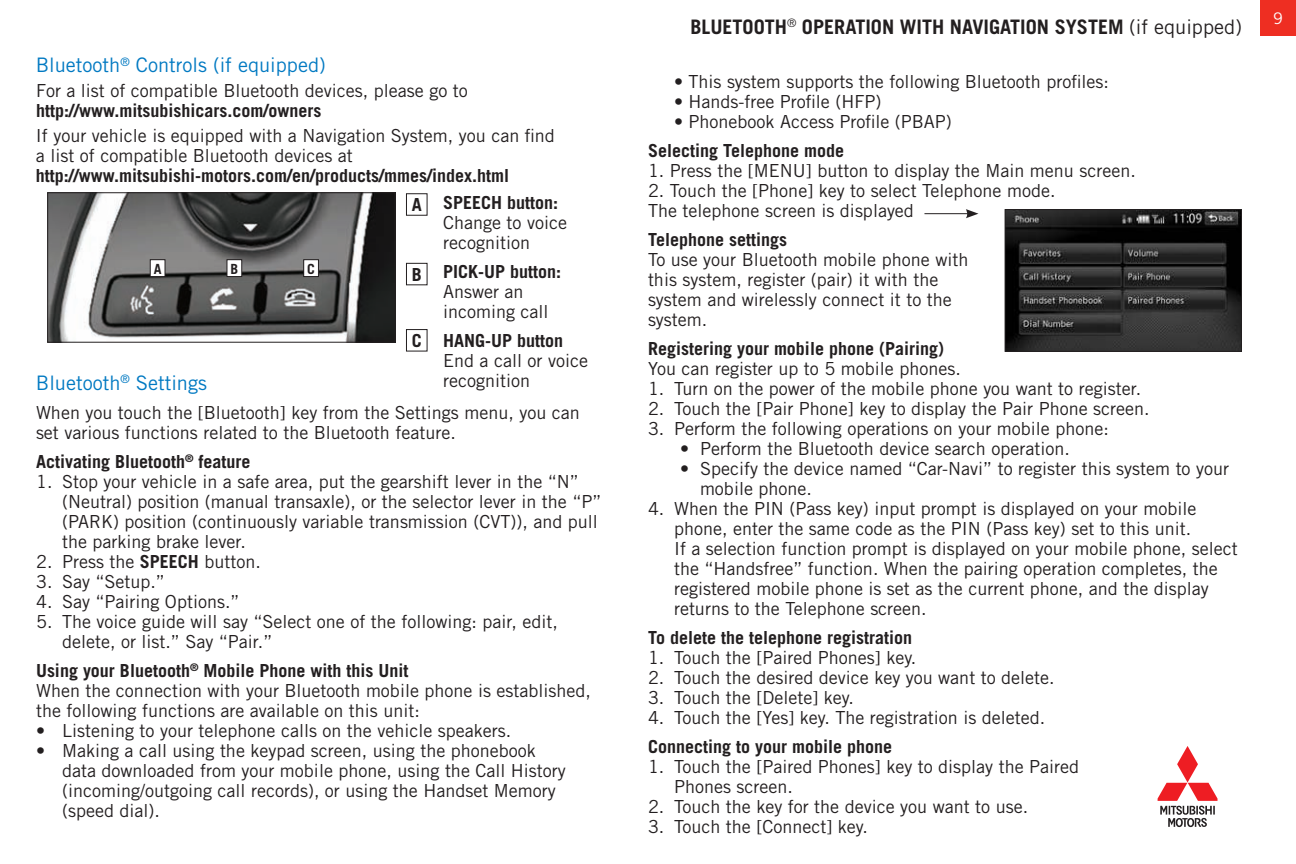
<style>
.page{position:relative;width:1296px;height:864px;background:#fff}
.page>*{position:absolute;margin:0;border:0;box-sizing:border-box;transform-origin:0 0}
.t1{font:700 20px "Trade Gothic";color:#231f20}
.t2{font:20px "Trade Gothic";color:#0079c2}
.t3{font:18px/20px "Trade Gothic";color:#231f20}
.t4{font:700 18px "Trade Gothic";color:#231f20}
.t5{font:16px "Trade Gothic";color:#fff}
.t6{font:700 14px "Trade Gothic";color:#231f20}
.s1{font-weight:700}
.s2{font-weight:400}
</style>
<div class="page">
<svg style="left:1158px;top:746px;width:60px;height:81px"></svg>
<div style="left:1260px;top:0;width:36px;height:36px;background:#ee2e22"></div>
<div style="left:406px;top:193px;width:22px;height:23px;border:1px solid #231f20"></div>
<div style="left:406px;top:263px;width:22px;height:22px;border:1px solid #231f20"></div>
<div style="left:406px;top:329px;width:22px;height:23px;border:1px solid #231f20"></div>
<img style="left:49px;top:194px;width:345px;height:147px">
<div style="left:47px;top:192px;width:349px;height:151px;border:1px solid #231f20"></div>
<div style="left:150px;top:260px;width:15px;height:17px;background:#fff"></div>
<div style="left:150px;top:259px;width:16px;height:18px;border:1px solid #231f20"></div>
<div style="left:227px;top:260px;width:15px;height:17px;background:#fff"></div>
<div style="left:226px;top:259px;width:16px;height:18px;border:1px solid #231f20"></div>
<div style="left:304px;top:260px;width:14px;height:17px;background:#fff"></div>
<div style="left:303px;top:259px;width:16px;height:18px;border:1px solid #231f20"></div>
<hr style="left:924px;top:213px;width:45px;height:1px;background:#231f20">
<svg style="left:966px;top:209px;width:12px;height:9px"></svg>
<img style="left:1007px;top:211px;width:233px;height:139px">
<div style="left:1005px;top:209px;width:237px;height:143px;border:1px solid #231f20"></div>
<p class="t2" style="left:36px;top:53px;width:291px">B luetooth<sup>®</sup> Controls (if equipped)</p>
<p class="t3" style="left:36px;top:81px;width:433px">For a list of compatible B luetooth devices, please go to</p>
<p class="t4" style="left:36px;top:100px;width:287px">http://www.mitsubishicars.com/owners</p>
<p class="t3" style="left:36px;top:125px;width:520px">If your vehicle is equipped with a Navigation System, you can find a list of compatible B luetooth devices at</p>
<p class="t4" style="left:36px;top:164px;width:475px">http://www.mitsubishi-motors.com/en/products/mmes/index.html</p>
<p class="t4" style="left:443px;top:192px;width:117px">SPEECH button:</p>
<p class="t3" style="left:443px;top:213px;width:125px">Change to voice recognition</p>
<p class="t4" style="left:443px;top:261px;width:120px">PICK-UP button:</p>
<p class="t3" style="left:443px;top:282px;width:107px">Answer an incoming call</p>
<p class="t4" style="left:443px;top:330px;width:122px">HANG-UP button</p>
<p class="t3" style="left:443px;top:351px;width:146px">End a call or voice recognition</p>
<p class="t4" style="left:412px;top:194px;width:12px">A</p>
<p class="t6" style="left:154px;top:260px;width:9px">A</p>
<p class="t6" style="left:230px;top:260px;width:9px">B</p>
<p class="t6" style="left:307px;top:260px;width:9px">C</p>
<p class="t4" style="left:412px;top:264px;width:12px">B</p>
<p class="t4" style="left:412px;top:330px;width:12px">C</p>
<p class="t2" style="left:36px;top:371px;width:172px">B luetooth<sup>®</sup> Settings</p>
<p class="t3" style="left:36px;top:402px;width:545px">When you touch the [B luetooth] key from the Settings menu, you can set various functions related to the B luetooth feature.</p>
<p class="t4" style="left:36px;top:450px;width:216px">Activating Bluetooth<sup>®</sup> feature</p>
<p class="t3" style="left:62px;top:471px;width:541px;text-indent:-26px">1. Stop your vehicle in a safe area, put the gearshift lever in the “N ” (Neutral) position (manual transaxle), or the selector lever in the “P” (PARK) position (continuously variable transmission (CVT)), and pull the parking brake lever.</p>
<p class="t3" style="left:36px;top:551px;width:226px">2. Press the <span class="s1">SPEECH</span> button.</p>
<p class="t3" style="left:36px;top:571px;width:130px">3. Say “Setup.”</p>
<p class="t3" style="left:36px;top:591px;width:205px">4. Say “Pairing Options.”</p>
<p class="t3" style="left:62px;top:611px;width:497px;text-indent:-26px">5. The voice guide will say “Select one of the following: pair, edit, delete, or list.” Say “Pair.”</p>
<p class="t3" style="left:36px;top:660px;width:556px"><span class="s1">Using your Bluetooth</span><sup>®</sup> <span class="s1">Mobile Phone with this Unit<br></span>When the connection with your B luetooth mobile phone is established, the following functions are available on this unit:</p>
<p class="t3" style="left:36px;top:720px;width:477px">• Listening to your telephone calls on the vehicle speakers.</p>
<p class="t3" style="left:62px;top:740px;width:505px;text-indent:-26px">• Making a call using the keypad screen, using the phonebook data downloaded from your mobile phone, using the Call H istory (incoming/outgoing call records), or using the H andset M emory (speed dial).</p>
<p class="t1" style="left:690px;top:14px;width:553px">BLUETOOTH<sup>®</sup> OPERATION WITH NAVIGATION SYSTEM <span class="s2">(if equipped)</span></p>
<p class="t3" style="left:674px;top:71px;width:436px">• This system supports the following Bluetooth profiles:</p>
<p class="t3" style="left:674px;top:91px;width:209px">• Hands-free Profile (HFP)</p>
<p class="t3" style="left:674px;top:111px;width:279px">• Phonebook Access Profile (PBAP)</p>
<p class="t4" style="left:648px;top:140px;width:198px">Selecting Telephone mode</p>
<p class="t3" style="left:648px;top:160px;width:119px">1. Press the [MEN</p>
<p class="t3" style="left:793px;top:160px;width:344px">U] button to display the Main menu screen.</p>
<p class="t3" style="left:648px;top:180px;width:409px">2. Touch the [Phone] key to select Telephone mode.<br>The telephone screen is displayed</p>
<p class="t4" style="left:648px;top:229px;width:141px">Telephone settings</p>
<p class="t3" style="left:648px;top:249px;width:322px">To use your B luetooth mobile phone with this system, register (pair) it with the system and wirelessly connect it to the system.</p>
<p class="t4" style="left:648px;top:338px;width:298px">Registering your mobile phone (Pairing)</p>
<p class="t3" style="left:648px;top:358px;width:314px">You can register up to 5 mobile phones.</p>
<p class="t3" style="left:648px;top:378px;width:495px">1. Turn on the power of the mobile phone you want to register.</p>
<p class="t3" style="left:648px;top:398px;width:503px">2. Touch the [Pair Phone] key to display the Pair Phone screen.</p>
<p class="t3" style="left:648px;top:418px;width:462px">3. Perform the following operations on your mobile phone:</p>
<p class="t3" style="left:680px;top:438px;width:391px">• Perform the Bluetooth device search operation.</p>
<p class="t3" style="left:700px;top:458px;width:531px;text-indent:-20px">• Specify the device named “Car-Navi” to register this system to your mobile phone.</p>
<p class="t3" style="left:674px;top:498px;width:565px;text-indent:-26px">4. When the PIN (Pass key) input prompt is displayed on your mobile phone, enter the same code as the PIN (Pass key) set to this unit.<br>If a selection function prompt is displayed on your mobile phone, select the “Handsfree” function. When the pairing operation completes, the registered mobile phone is set as the current phone, and the display returns to the Telephone screen.</p>
<p class="t4" style="left:648px;top:626px;width:266px">To delete the telephone registration</p>
<p class="t3" style="left:648px;top:647px;width:270px">1. Touch the [Paired Phones] key.</p>
<p class="t3" style="left:648px;top:667px;width:408px">2. Touch the desired device key you want to delete.</p>
<p class="t3" style="left:648px;top:687px;width:207px">3. Touch the [Delete] key.</p>
<p class="t3" style="left:648px;top:707px;width:399px">4. Touch the [Yes] key. The registration is deleted.</p>
<p class="t4" style="left:648px;top:735px;width:246px">Connecting to your mobile phone</p>
<p class="t3" style="left:674px;top:756px;width:407px;text-indent:-26px">1. Touch the [Paired Phones] key to display the Paired<br>Phones screen.</p>
<p class="t3" style="left:648px;top:796px;width:382px">2. Touch the key for the device you want to use.</p>
<p class="t3" style="left:648px;top:816px;width:221px">3. Touch the [Connect] key.</p>
<p class="t5" style="left:1273px;top:9px;width:11px">9</p>
</div>
